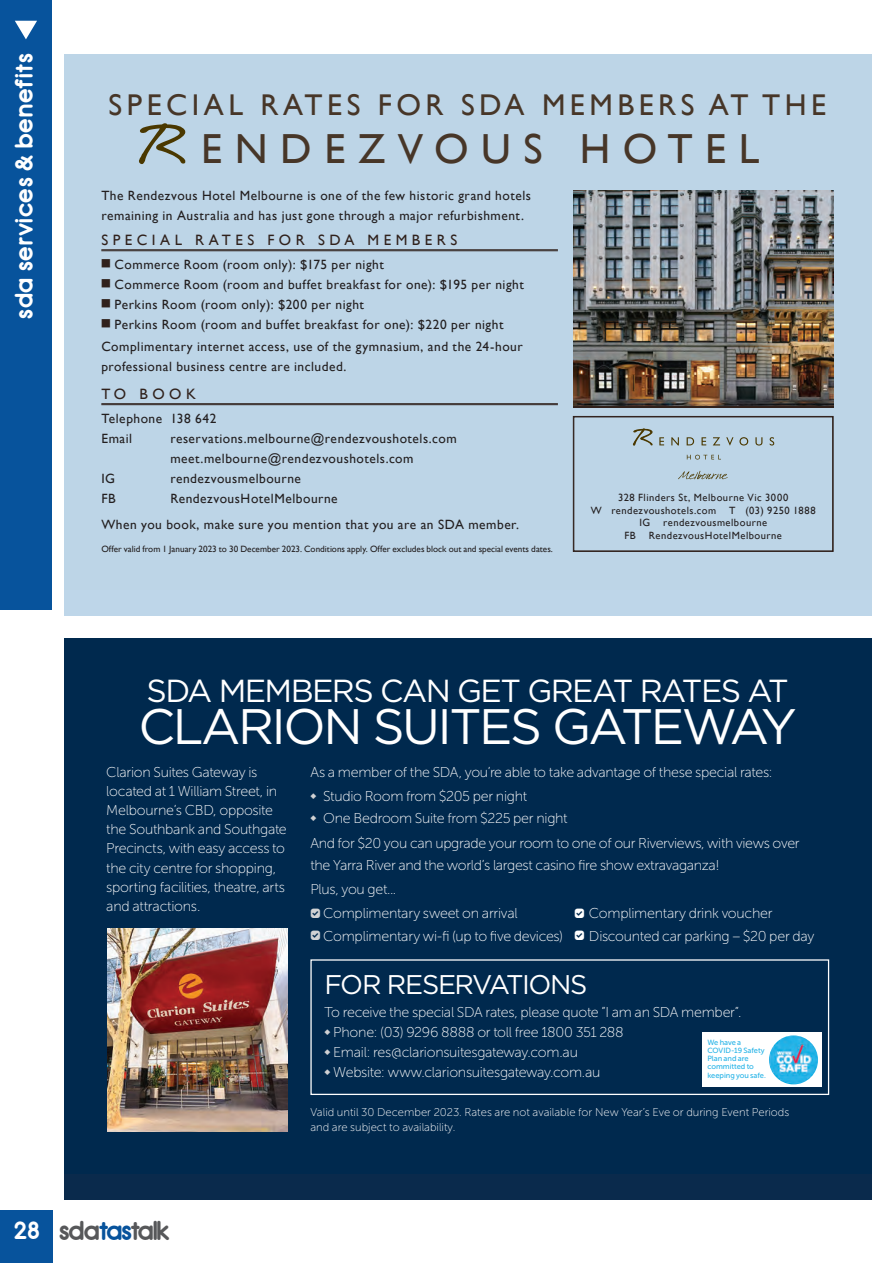
<style>
.page{position:relative;width:893px;height:1263px;background:#fff}
.page>*{position:absolute;margin:0;border:0;box-sizing:border-box;transform-origin:0 0}
.t1{font:49.8px "Gotham";letter-spacing:-.05em;color:#fff}
.t2{font:42px "Gill Sans";letter-spacing:.3em;color:#473628}
.t3{font:31.8px "Gotham";letter-spacing:-.05em;color:#fff}
.t4{font:30px "Gill Sans";letter-spacing:.15em;color:#473628}
.t5{font:27px "Gotham";letter-spacing:-.05em;color:#fff}
.t6{font:700 25.65px "Hess Gothic Round NF";letter-spacing:-.02em;color:#57585a}
.t7{font:700 24px "Hess Gothic Round NF";letter-spacing:.025em;color:#fff}
.t8{font:15px "Gill Sans";letter-spacing:.3em;color:#30211c}
.t9{font:14.25px/19px "Museo Sans 100";letter-spacing:-.02em;color:#fff}
.t10{font:13.35px/20px "Gill Sans";letter-spacing:.04em;color:#231f20}
.t11{font:11.25px/15.5px "Museo Sans 100";color:#fff}
.t12{font:10.5px/12.8px "Gill Sans";letter-spacing:.045em;color:#231f20;text-align:center}
.t13{font:9.15px "Gill Sans";color:#231f20}
.t14{font:7.5px/8.2px "Museo Sans 500";letter-spacing:-.005em;color:#25b3e7}
.s1{font-family:"Click Bits Icon Pods";font-size:13.5px;color:#d1d2d4}
.s2{font-family:"Click Bits Icon Pods";font-size:13.5px}
.s3{color:#07539c}
</style>
<div class="page">
<div style="left:64px;top:54px;width:808px;height:561px;background:#bed6e9"></div>
<hr style="left:101px;top:249px;width:457px;height:1px;background:#30211c">
<hr style="left:101px;top:250px;width:457px;height:1px;background:#30211c">
<hr style="left:101px;top:403px;width:457px;height:1px;background:#30211c">
<hr style="left:101px;top:404px;width:457px;height:1px;background:#30211c">
<img style="left:573px;top:190px;width:260px;height:215px">
<svg style="left:573px;top:416px;width:260px;height:136px"></svg>
<svg style="left:139px;top:123px;width:47px;height:41px"></svg>
<div style="left:64px;top:638px;width:808px;height:561px;background:#0a2a4c"></div>
<div style="left:64px;top:638px;width:808px;height:536px;background:#00294e"></div>
<div style="left:310px;top:959px;width:519px;height:136px;border:1px solid #fff"></div>
<img style="left:107px;top:929px;width:180px;height:202px">
<div style="left:702px;top:1032px;width:120px;height:55px;background:#fff"></div>
<img style="left:769px;top:1035px;width:49px;height:49px;border-radius:24px">
<div style="left:0;top:1210px;width:52px;height:53px;background:#07539c"></div>
<div style="left:0;top:0;width:52px;height:610px;background:#07539c"></div>
<svg style="left:15px;top:21px;width:22px;height:18px"></svg>
<p class="t7" style="left:9px;top:319px;width:267px;rotate:-90deg">sda services &amp; benefits</p>
<p class="t4" style="left:109px;top:88px;width:719px">SPECIAL RATES FOR SDA MEMBERS AT THE</p>
<p class="t2" style="left:201px;top:124px;width:560px">ENDEZVOUS HOTEL</p>
<p class="t10" style="left:101px;top:185px;width:431px">The Rendezvous Hotel Melbourne is one of the few historic grand hotels remaining in Australia and has just gone through a major refurbishment.</p>
<p class="t8" style="left:101px;top:231px;width:357px">SPECIAL RATES FOR SDA MEMBERS</p>
<p class="t10" style="left:101px;top:255px;width:284px"><sup>■</sup> Commerce Room (room only): $175 per night</p>
<p class="t10" style="left:101px;top:275px;width:424px"><sup>■</sup> Commerce Room (room and buffet breakfast for one): $195 per night</p>
<p class="t10" style="left:101px;top:295px;width:264px"><sup>■</sup> Perkins Room (room only): $200 per night</p>
<p class="t10" style="left:101px;top:314px;width:423px;line-height:22px"><sup>■</sup> Perkins Room (room and buffet breakfast for one): $220 per night<br>Complimentary internet access, use of the gymnasium, and the 24-hour</p>
<p class="t10" style="left:101px;top:357px;width:247px">professional business centre are included.</p>
<p class="t8" style="left:101px;top:385px;width:96px">TO BOOK</p>
<p class="t10" style="left:101px;top:409px;width:117px">Telephone 138 642<br>Email</p>
<p class="t10" style="left:170px;top:429px;width:288px">reservations.melbourne@rendezvoushotels.com meet.melbourne@rendezvoushotels.com</p>
<p class="t10" style="left:101px;top:469px;width:15px">IG</p>
<p class="t10" style="left:170px;top:469px;width:132px">rendezvousmelbourne</p>
<p class="t10" style="left:101px;top:489px;width:16px">FB</p>
<p class="t10" style="left:101px;top:486px;width:419px;line-height:26px;text-indent:69px">RendezvousHotelMelbourne<br>When you book, make sure you mention that you are an SDA member.</p>
<p class="t13" style="left:101px;top:543px;width:453px">Offer valid from 1 January 2023 to 30 December 2023. Conditions apply. Offer excludes block out and special events dates.</p>
<p class="t12" style="left:591px;top:491px;width:227px">328 Flinders St, Melbourne Vic 3000<br>W rendezvoushotels.com T (03) 9250 1888<br>IG rendezvousmelbourne<br>FB RendezvousHotelMelbourne</p>
<p class="t3" style="left:147px;top:671px;width:644px">SDA MEMBERS CAN GET GREAT RATES AT</p>
<p class="t1" style="left:139px;top:695px;width:660px">CLARION SUITES GATEWAY</p>
<p class="t9" style="left:106px;top:763px;width:182px">Clarion Suites Gateway is located at 1 William Street, in<br>Melbourne’s CBD, opposite the Southbank and Southgate<br>Precincts, with easy access to the city centre for shopping, sporting facilities, theatre, arts and attractions.</p>
<p class="t9" style="left:310px;top:763px;width:464px">As a member of the SDA, you’re able to take advantage of these special rates:</p>
<p class="t9" style="left:310px;top:787px;width:218px"><sup>◆</sup> Studio Room from $205 per night</p>
<p class="t9" style="left:310px;top:806px;width:491px;line-height:24.3px"><sup>◆</sup> One Bedroom Suite from $225 per night<br>And for $20 you can upgrade your room to one of our Riverviews, with views over</p>
<p class="t9" style="left:310px;top:853px;width:411px;line-height:24.3px">the Yarra River and the world’s largest casino fire show extravaganza!<br>Plus, you get...<br><span class="s1">8</span> Complimentary sweet on arrival</p>
<p class="t9" style="left:310px;top:903px;width:505px;line-height:22.2px;text-indent:264px"><span class="s2">8</span> Complimentary drink voucher<br><span class="s1">8</span> Complimentary wi-fi (up to five devices) <span class="s2">8</span> Discounted car parking – $20 per day</p>
<p class="t5" style="left:324px;top:967px;width:265px">FOR RESERVATIONS</p>
<p class="t9" style="left:324px;top:1003px;width:418px">To receive the special SDA rates, please quote ”I am an SDA member”.</p>
<p class="t9" style="left:324px;top:1023px;width:301px"><sup>◆</sup> Phone: (03) 9296 8888 or toll free 1800 351 288</p>
<p class="t9" style="left:324px;top:1042px;width:255px"><sup>◆</sup> Email: res@clarionsuitesgateway.com.au</p>
<p class="t9" style="left:324px;top:1062px;width:278px"><sup>◆</sup> Website: www.clarionsuitesgateway.com.au</p>
<p class="t14" style="left:707px;top:1038px;width:60px">We have a<br>COVID-19 Safety<br>Plan and are committed to keeping you safe.</p>
<p class="t11" style="left:310px;top:1104px;width:480px">Valid until 30 December 2023. Rates are not available for New Year’s Eve or during Event Periods and are subject to availability.</p>
<p class="t7" style="left:14px;top:1216px;width:27px">28</p>
<p class="t6" style="left:59px;top:1215px;width:112px">sda<span class="s3">tas</span>talk</p>
</div>
